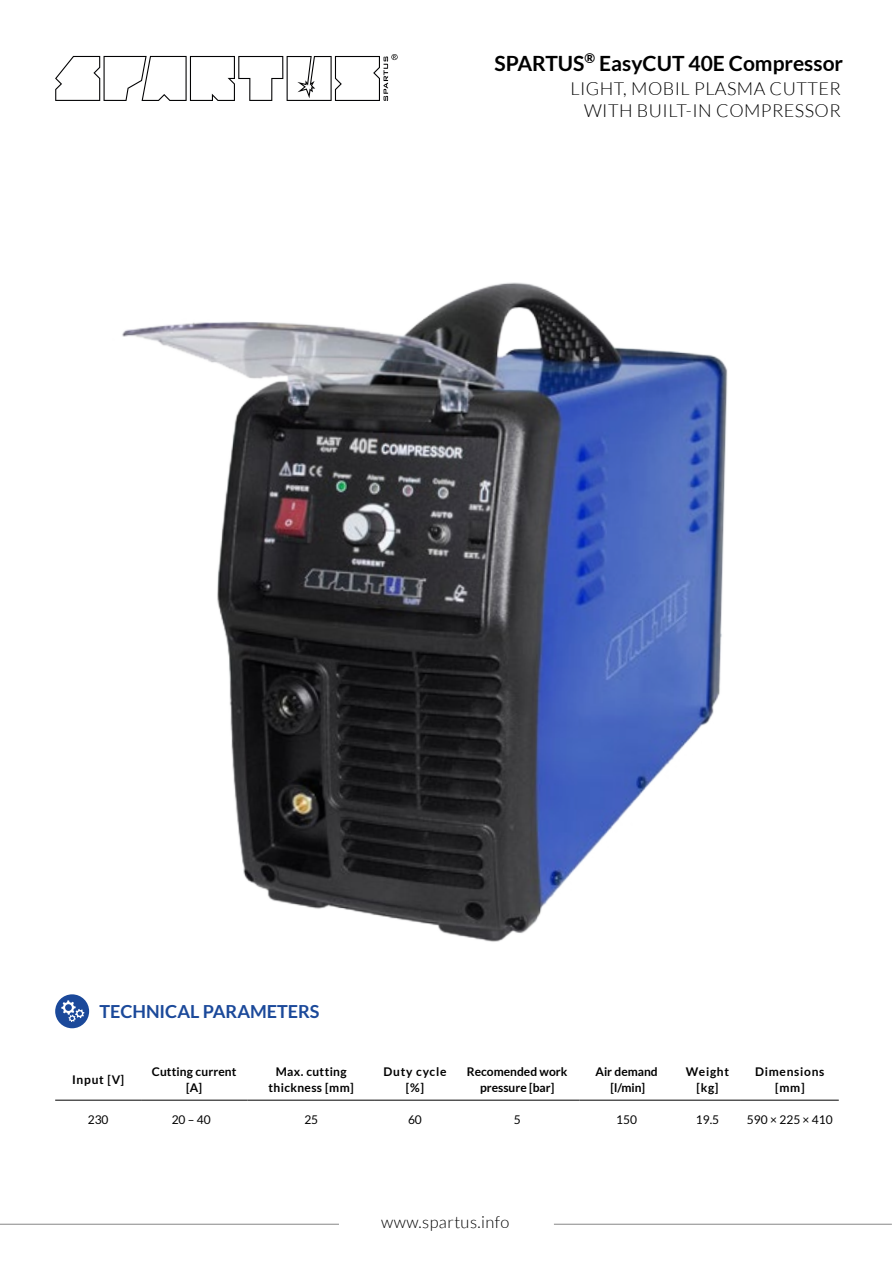
<style>
.page{position:relative;width:893px;height:1263px;background:#fff}
.page>*{position:absolute;margin:0;border:0;box-sizing:border-box;transform-origin:0 0}
.t1{font:700 21px "Lato";color:#000}
.t2{font:300 18px/21.6px "Lato";letter-spacing:.025em;color:#000;text-align:right}
.t3{font:700 18px "Lato";color:#1b499a}
.t4{font:300 16.5px "Lato";letter-spacing:.025em;color:#000}
.t5{font:700 12px/16.5px "Lato";color:#000;text-align:center}
.t6{font:700 12px/16.5px "Lato";letter-spacing:.06em;color:#000;text-align:center}
.t7{font:700 12px/16.5px "Lato";letter-spacing:.03em;color:#000;text-align:center}
.t8{font:12px "Lato";color:#000}
.t9{font:700 12px/16.5px "Lato";letter-spacing:.01em;color:#000;text-align:center}
</style>
<div class="page">
<svg style="left:55px;top:54px;width:343px;height:47px"></svg>
<img style="left:122px;top:282px;width:606px;height:660px">
<hr style="left:55px;top:1100px;width:86px;height:1px;background:#000">
<hr style="left:141px;top:1100px;width:106px;height:1px;background:#000">
<hr style="left:247px;top:1100px;width:128px;height:1px;background:#000">
<hr style="left:375px;top:1100px;width:80px;height:1px;background:#000">
<hr style="left:455px;top:1100px;width:124px;height:1px;background:#000">
<hr style="left:579px;top:1100px;width:95px;height:1px;background:#000">
<hr style="left:674px;top:1100px;width:67px;height:1px;background:#000">
<hr style="left:741px;top:1100px;width:98px;height:1px;background:#000">
<svg style="left:55px;top:994px;width:34px;height:34px"></svg>
<hr style="left:0;top:1224px;width:339px;height:1px;background:#878787">
<hr style="left:554px;top:1224px;width:338px;height:1px;background:#878787">
<p class="t1" style="left:495px;top:51px;width:350px">SPARTUS<sup>®</sup> EasyCUT 40E Compressor</p>
<p class="t2" style="left:570px;top:78px;width:272px">LIGHT, MOBIL PLASMA CUTTER<br>WITH BUILT-IN COMPRESSOR</p>
<p class="t3" style="left:99px;top:1001px;width:222px">TECHNICAL PARAMETERS</p>
<p class="t7" style="left:72px;top:1071px;width:53px">Input [V]</p>
<p class="t9" style="left:152px;top:1063px;width:86px">Cutting current [A]</p>
<p class="t7" style="left:269px;top:1063px;width:87px">Max. cutting thickness [mm]</p>
<p class="t6" style="left:383px;top:1063px;width:64px">Duty cycle [%]</p>
<p class="t5" style="left:467px;top:1063px;width:102px">Recomended work pressure [bar]</p>
<p class="t5" style="left:595px;top:1063px;width:64px">Air demand [l/min]</p>
<p class="t6" style="left:686px;top:1063px;width:45px">Weight [kg]</p>
<p class="t6" style="left:755px;top:1063px;width:71px">Dimensions [mm]</p>
<p class="t8" style="left:88px;top:1113px;width:22px">230</p>
<p class="t8" style="left:172px;top:1113px;width:41px">20 – 40</p>
<p class="t8" style="left:304px;top:1113px;width:15px">25</p>
<p class="t8" style="left:408px;top:1113px;width:15px">60</p>
<p class="t8" style="left:514px;top:1113px;width:8px">5</p>
<p class="t8" style="left:616px;top:1113px;width:22px">150</p>
<p class="t8" style="left:696px;top:1113px;width:25px">19.5</p>
<p class="t8" style="left:747px;top:1113px;width:87px">590 × 225 × 410</p>
<p class="t4" style="left:381px;top:1213px;width:130px">www.spartus.info</p>
</div>
